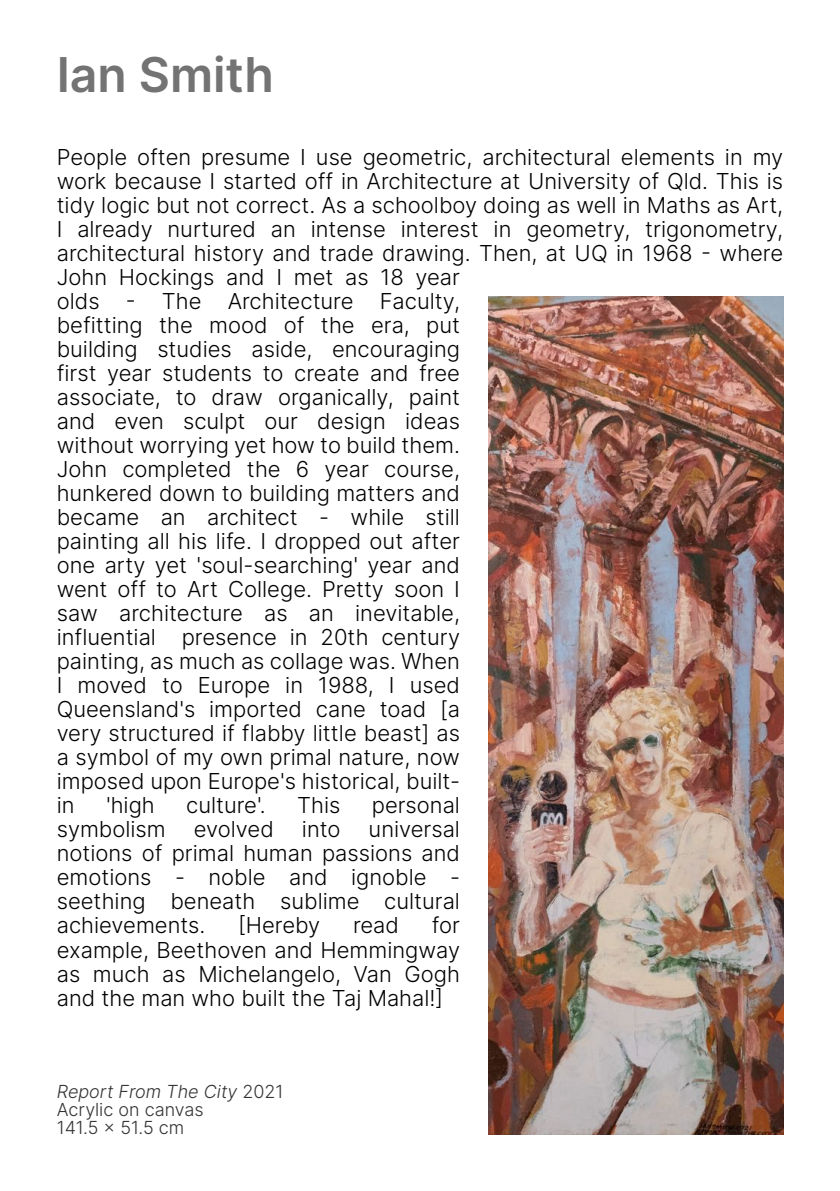
<style>
.page{position:relative;width:840px;height:1191px;background:#fff}
.page>*{position:absolute;margin:0;border:0;box-sizing:border-box;transform-origin:0 0}
.t1{font:600 48px "Inter";color:#737373}
.t2{font:300 22px/24px "Inter";color:#000;text-align:justify}
.t3{font:300 18px/18px "Inter";color:#333}
.s1{font-style:italic}
</style>
<div class="page">
<img style="left:488px;top:296px;width:294px;height:838px">
<h1 class="t1" style="left:57px;top:45px;width:218px">Ian Smith</h1>
<p class="t2" style="left:57px;top:145px;width:727px;text-align:left">People often presume I use geometric, architectural elements in my work because I started off in Architecture at University of Qld. This is tidy logic but not correct. As a schoolboy doing as well in Maths as Art, I already nurtured an intense interest in geometry, trigonometry, architectural history and trade drawing. Then, at UQ in 1968 - where John Hockings and I met as 18 year<br>olds - The Architecture Faculty,<br>befitting the mood of the era, put<br>building studies aside, encouraging<br>first year students to create and free<br>associate, to draw organically, paint<br>and even sculpt our design ideas<br>without worrying yet how to build them.<br>John completed the 6 year course,<br>hunkered down to building matters and<br>became an architect - while still<br>painting all his life. I dropped out after<br>one arty yet 'soul-searching' year and<br>went off to Art College. Pretty soon I<br>saw architecture as an inevitable,<br>influential presence in 20th century<br>painting, as much as collage was. When<br>I moved to Europe in 1988, I used<br>Queensland's imported cane toad [a<br>very structured if flabby little beast] as<br>a symbol of my own primal nature, now<br>imposed upon Europe's historical, built-<br>in</p>
<p class="t2" style="left:106px;top:793px;width:50px">'high</p>
<p class="t2" style="left:186px;top:793px;width:81px">culture'.</p>
<p class="t2" style="left:297px;top:793px;width:45px">This</p>
<p class="t2" style="left:371px;top:793px;width:90px">personal</p>
<p class="t2" style="left:57px;top:817px;width:110px">symbolism</p>
<p class="t2" style="left:194px;top:817px;width:81px">evolved</p>
<p class="t2" style="left:302px;top:817px;width:40px">into</p>
<p class="t2" style="left:57px;top:817px;width:404px;text-indent:312px">universal notions of primal human passions and emotions - noble and ignoble - seething beneath sublime cultural achievements.</p>
<p class="t2" style="left:238px;top:913px;width:83px">[Hereby</p>
<p class="t2" style="left:353px;top:913px;width:47px">read</p>
<p class="t2" style="left:57px;top:913px;width:404px;text-indent:375px">for example, Beethoven and Hemmingway as much as Michelangelo, Van Gogh and the man who built the Taj Mahal!]</p>
<p class="t3" style="left:57px;top:1082px;width:228px"><span class="s1">Report From The City</span> 2021<br>Acrylic on canvas<br>141.5 × 51.5 cm</p>
</div>
